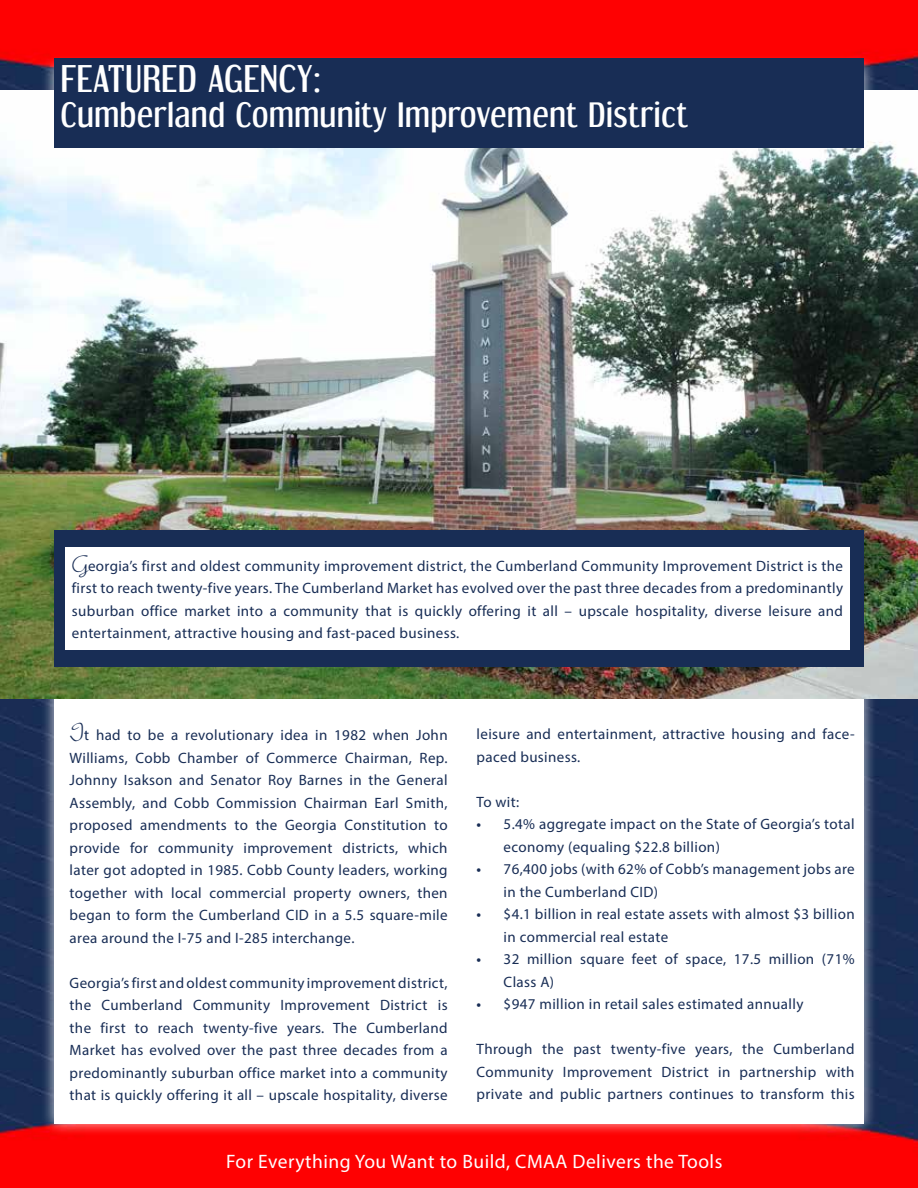
<style>
.page{position:relative;width:918px;height:1188px;background:#fff}
.page>*{position:absolute;margin:0;border:0;box-sizing:border-box;transform-origin:0 0}
.t1{font:34.5px "Dream Orphanage Rg";letter-spacing:.025em;color:#fff}
.t2{font:31.5px "Dream Orphanage Rg";letter-spacing:.025em;color:#fff}
.t3{font:19.5px "Myriad Pro";letter-spacing:.025em;color:#fff}
.t4{font:15px/22.5px "Myriad Pro";letter-spacing:.025em;color:#182d55}
.s1{font-family:"Bella Donna";font-size:24px}
.s2{font-family:"Bella Donna";font-size:27px}
.s3{font-weight:600}
</style>
<div class="page">
<img style="left:0;top:0;width:918px;height:1188px">
<div style="left:41px;top:54px;width:836px;height:1082px;background:#fff;opacity:.75"></div>
<div style="left:54px;top:67px;width:810px;height:1056px;background:#fff"></div>
<img style="left:0;top:91px;width:918px;height:607px">
<div style="left:54px;top:58px;width:810px;height:90px;background:#182d55"></div>
<div style="left:54px;top:531px;width:810px;height:136px;background:#182d55"></div>
<div style="left:65px;top:548px;width:785px;height:102px;background:#fff"></div>
<h1 class="t1" style="left:61px;top:58px;width:262px">FEATURED AGENCY:</h1>
<h2 class="t2" style="left:61px;top:96px;width:629px">Cumberland Community Improvement District</h2>
<p class="t4" style="left:72px;top:554px;width:773px;text-align:justify"><span class="s1">G</span>eorgia’s first and oldest community improvement district, the Cumberland Community Improvement District is the first to reach twenty-five years. The Cumberland Market has evolved over the past three decades from a predominantly suburban office market into a community that is quickly offering it all – upscale hospitality, diverse leisure and entertainment, attractive housing and fast-paced business.</p>
<p class="t4" style="left:70px;top:724px;width:380px;text-align:justify"><span class="s2">I</span>t had to be a revolutionary idea in 1982 when John Williams, Cobb Chamber of Commerce Chairman, Rep.<br>Johnny Isakson and Senator Roy Barnes in the General Assembly, and Cobb Commission Chairman Earl Smith, proposed amendments to the Georgia Constitution to provide for community improvement districts, which later got adopted in 1985. Cobb County leaders, working together with local commercial property owners, then began to form the Cumberland CID in a 5.5 square-mile area around the I-75 and I-285 interchange.</p>
<p class="t4" style="left:70px;top:971px;width:380px;text-align:justify">Georgia’s first and oldest community improvement district, the Cumberland Community Improvement District is the first to reach twenty-five years. The Cumberland Market has evolved over the past three decades from a predominantly suburban office market into a community that is quickly offering it all – upscale hospitality, diverse</p>
<p class="t4" style="left:477px;top:723px;width:380px">leisure and entertainment, attractive housing and face&shy;paced business.</p>
<p class="t4" style="left:477px;top:790px;width:44px">To wit:</p>
<p class="t4" style="left:504px;top:813px;width:352px;text-indent:-27px"><span class="s3">•</span> 5.4% aggregate impact on the State of Georgia’s total economy (equaling $22.8 billion)</p>
<p class="t4" style="left:504px;top:858px;width:353px;text-indent:-27px"><span class="s3">•</span> 76,400 jobs (with 62% of Cobb’s management jobs are in the Cumberland CID)</p>
<p class="t4" style="left:504px;top:903px;width:353px;text-indent:-27px"><span class="s3">•</span> $4.1 billion in real estate assets with almost $3 billion in commercial real estate</p>
<p class="t4" style="left:504px;top:948px;width:352px;text-indent:-27px"><span class="s3">•</span> 32 million square feet of space, 17.5 million (71%<br>Class A)</p>
<p class="t4" style="left:477px;top:993px;width:328px"><span class="s3">•</span> $947 million in retail sales estimated annually</p>
<p class="t4" style="left:477px;top:1038px;width:380px;text-align:justify">Through the past twenty-five years, the Cumberland Community Improvement District in partnership with private and public partners continues to transform this</p>
<h3 class="t3" style="left:226px;top:1150px;width:498px">For Everything You Want to Build, CMAA Delivers the Tools</h3>
</div>
